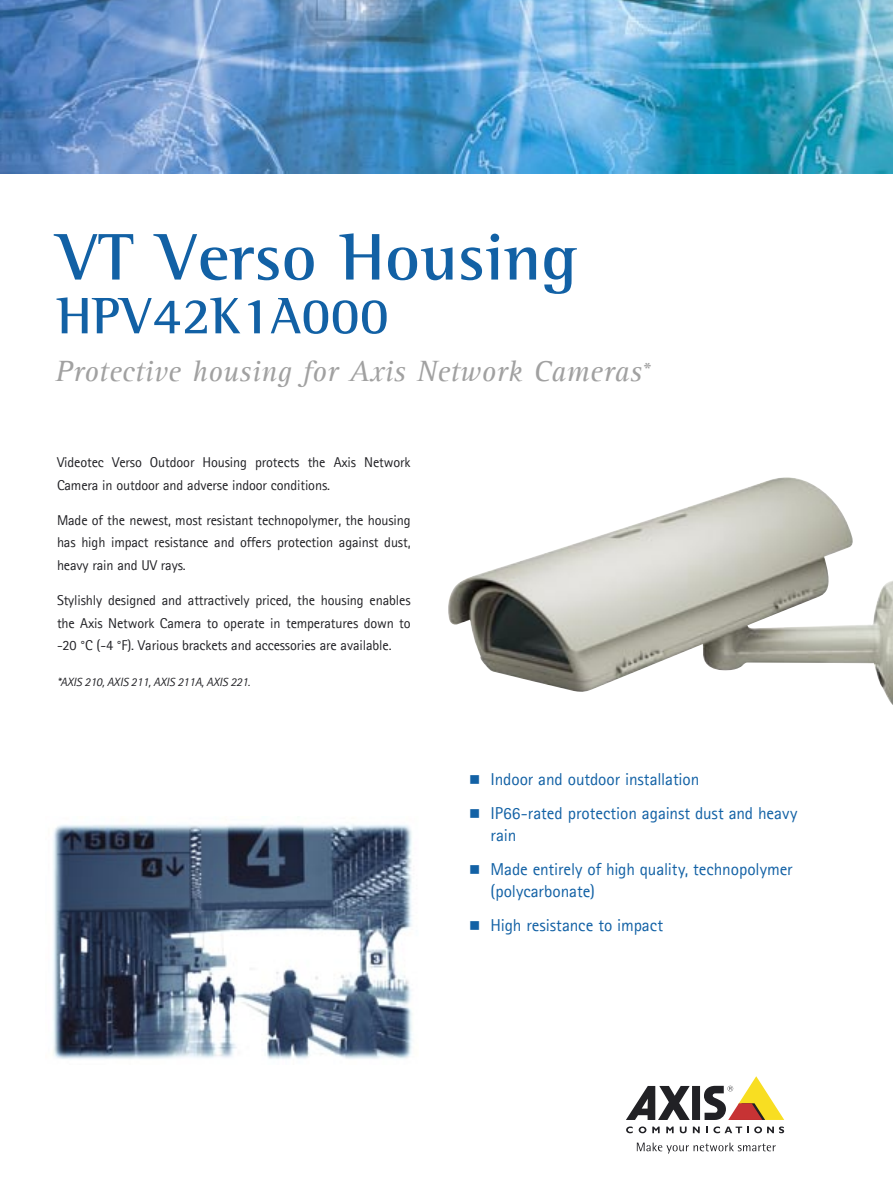
<style>
.page{position:relative;width:893px;height:1189px;background:#fff}
.page>*{position:absolute;margin:0;border:0;box-sizing:border-box;transform-origin:0 0}
.t1{font:700 67.5px "Agfa Rotis Semi Serif";color:#1261a5}
.t2{font:700 52.5px "Agfa Rotis Semi Serif";color:#1261a5}
.t3{font:italic 30px "Agfa Rotis Serif";letter-spacing:.01em;color:#a1a1a1}
.t4{font:17.25px/22.5px "Agfa Rotis Sans Serif";letter-spacing:-.005em;color:#1261a5}
.t5{font:14.25px/22.5px "Agfa Rotis Sans Serif";letter-spacing:-.01em;color:#212125;text-align:justify}
.t6{font:italic 12px "Agfa Rotis Sans Serif";letter-spacing:-.01em;color:#212125}
.s1{font-size:21px}
</style>
<div class="page">
<img style="left:0;top:0;width:893px;height:173px">
<div style="left:692px;top:1085px;width:8px;height:34px;background:#212125"></div>
<svg style="left:626px;top:1086px;width:64px;height:33px"></svg>
<svg style="left:704px;top:1076px;width:80px;height:43px"></svg>
<svg style="left:626px;top:1126px;width:7px;height:7px"></svg>
<svg style="left:639px;top:1126px;width:7px;height:7px"></svg>
<svg style="left:652px;top:1126px;width:8px;height:7px"></svg>
<svg style="left:666px;top:1126px;width:8px;height:7px"></svg>
<svg style="left:680px;top:1126px;width:7px;height:7px"></svg>
<svg style="left:693px;top:1126px;width:7px;height:7px"></svg>
<svg style="left:706px;top:1126px;width:78px;height:7px"></svg>
<svg style="left:637px;top:1142px;width:139px;height:11px"></svg>
<img style="left:448px;top:477px;width:445px;height:228px">
<img style="left:53px;top:824px;width:360px;height:235px">
<h1 class="t1" style="left:57px;top:216px;width:522px">VT Verso Housing</h1>
<h2 class="t2" style="left:57px;top:284px;width:333px">HPV42K1A000</h2>
<h3 class="t3" style="left:55px;top:353px;width:596px">Protective housing for Axis Network Cameras<span class="s1">*</span></h3>
<p class="t5" style="left:57px;top:451px;width:355px">Videotec Verso Outdoor Housing protects the Axis Network<br>Camera in outdoor and adverse indoor conditions.</p>
<p class="t5" style="left:57px;top:508px;width:355px">Made of the newest, most resistant technopolymer, the housing has high impact resistance and offers protection against dust, heavy rain and UV rays.</p>
<p class="t5" style="left:57px;top:589px;width:355px">Stylishly designed and attractively priced, the housing enables the Axis Network Camera to operate in temperatures down to -20 °C (-4 °F). Various brackets and accessories are available.</p>
<p class="t6" style="left:57px;top:674px;width:195px">*AXIS 210, AXIS 211, AXIS 211A, AXIS 221.</p>
<p class="t4" style="left:469px;top:767px;width:232px">■ Indoor and outdoor installation</p>
<p class="t4" style="left:490px;top:801px;width:308px;text-indent:-21px">■ IP66-rated protection against dust and heavy rain</p>
<p class="t4" style="left:490px;top:857px;width:304px;text-indent:-21px">■ Made entirely of high quality, technopolymer (polycarbonate)</p>
<p class="t4" style="left:469px;top:913px;width:195px">■ High resistance to impact</p>
</div>
